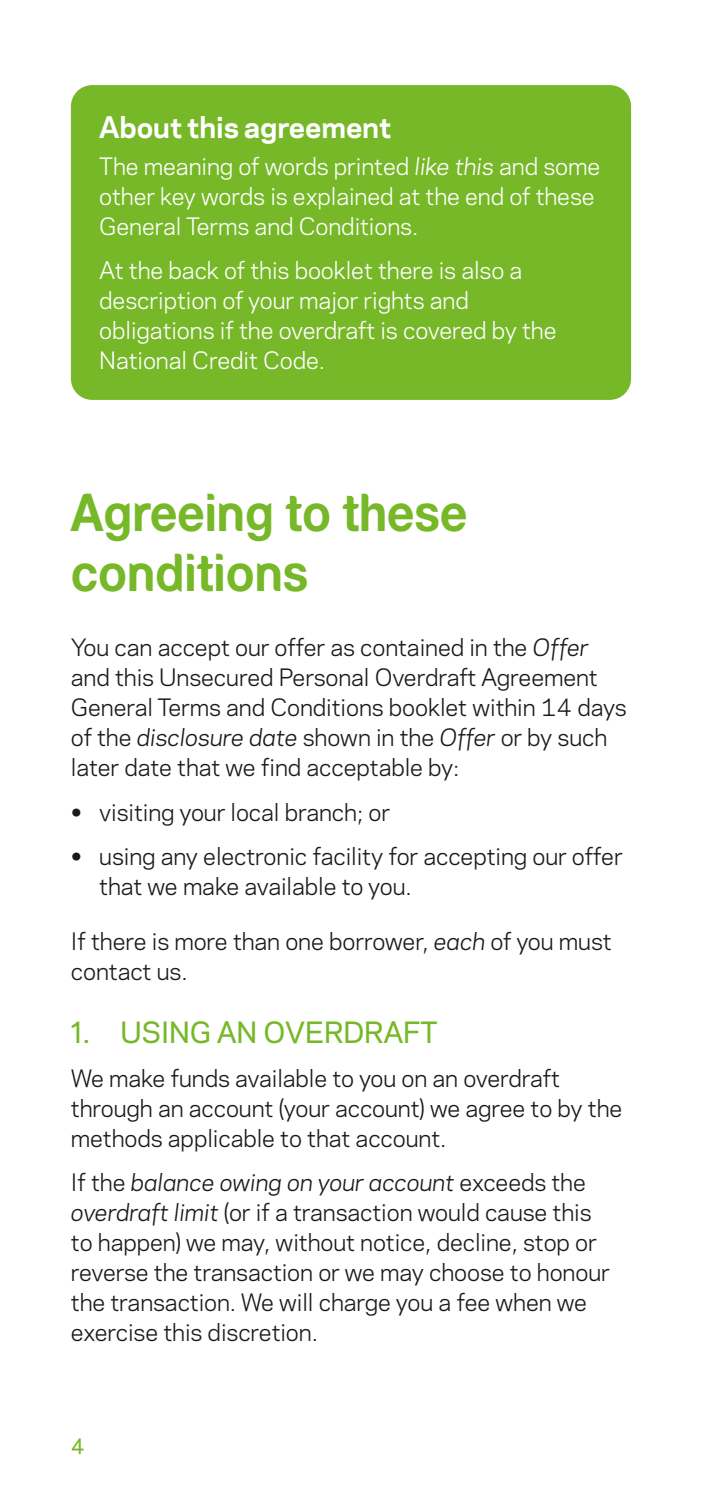
<style>
.page{position:relative;width:702px;height:1489px;background:#fff}
.page>*{position:absolute;margin:0;border:0;box-sizing:border-box;transform-origin:0 0}
.t1{font:47.5px/60px "Dragon Bold 2";color:#76b828}
.t2{font:700 27.5px "Polaris";letter-spacing:-.005em;color:#fff}
.t3{font:500 27.5px "Polaris";letter-spacing:-.005em;color:#76b828}
.t4{font:22.5px/30px "Polaris";letter-spacing:-.005em;color:#1a1a18}
.t5{font:22.5px/30px "Polaris";letter-spacing:-.005em;color:#fff}
.t6{font:500 20px "Polaris";color:#76b828}
.s1{font-style:italic}
.s2{font-family:"Dragon Bold 2"}
</style>
<div class="page">
<div style="left:71px;top:85px;width:560px;height:315px;background:#76b828;border-radius:21px"></div>
<p class="t2" style="left:99px;top:107px;width:293px">About this agreement</p>
<p class="t5" style="left:99px;top:150px;width:502px">The meaning of words printed <span class="s1">like this</span> and some other key words is explained at the end of these<br>General Terms and Conditions.</p>
<p class="t5" style="left:99px;top:254px;width:458px">At the back of this booklet there is also a description of your major rights and obligations if the overdraft is covered by the National Credit Code.</p>
<h1 class="t1" style="left:71px;top:485px;width:398px">Agreeing to these conditions</h1>
<p class="t4" style="left:71px;top:631px;width:557px">You can accept our offer as contained in the <span class="s1">Offer </span>and this Unsecured Personal Overdraft Agreement General Terms and Conditions booklet within 14 days of the <span class="s1">disclosure date</span> shown in the <span class="s1">Offer</span> or by such later date that we find acceptable by:</p>
<p class="t4" style="left:71px;top:795px;width:321px"><span class="s2">•</span> visiting your local branch; or</p>
<p class="t4" style="left:99px;top:839px;width:525px;text-indent:-28px"><span class="s2">•</span> using any electronic facility for accepting our offer that we make available to you.</p>
<p class="t4" style="left:71px;top:924px;width:542px">If there is more than one borrower, <span class="s1">each</span> of you must contact us.</p>
<p class="t3" style="left:71px;top:1011px;width:368px">1. USING AN OVERDRAFT</p>
<p class="t4" style="left:71px;top:1062px;width:553px">We make funds available to you on an overdraft through an account (your account) we agree to by the methods applicable to that account.</p>
<p class="t4" style="left:71px;top:1166px;width:540px">If the <span class="s1">balance owing on your account</span> exceeds the <span class="s1">overdraft limit</span> (or if a transaction would cause this to happen) we may, without notice, decline, stop or reverse the transaction or we may choose to honour the transaction. We will charge you a fee when we exercise this discretion.</p>
<p class="t6" style="left:71px;top:1430px;width:16px">4</p>
</div>
